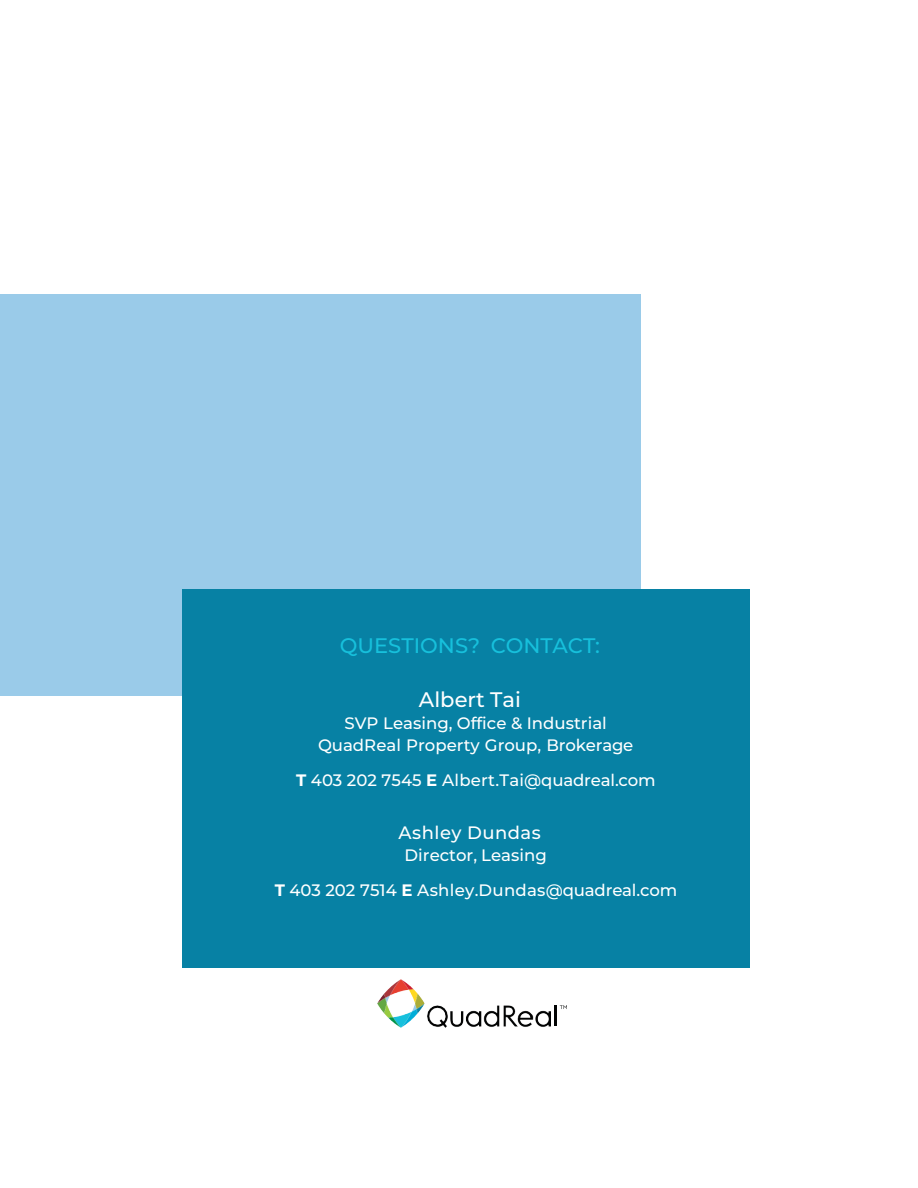
<style>
.page{position:relative;width:918px;height:1188px;background:#fff}
.page>*{position:absolute;margin:0;border:0;box-sizing:border-box;transform-origin:0 0}
.t1{font:500 21px "Montserrat";letter-spacing:-.005em;color:#17c0dc}
.t2{font:500 21px "Montserrat";letter-spacing:.005em;color:#fff}
.t3{font:500 18px "Montserrat";letter-spacing:.03em;color:#fff}
.t4{font:500 16.5px "Montserrat";color:#fff}
.s1{font-weight:700}
</style>
<div class="page">
<div style="left:0;top:294px;width:640px;height:401px;background:#9acbe9"></div>
<hr style="left:554px;top:1005px;width:3px;height:21px;background:#020303">
<img style="left:377px;top:980px;width:173px;height:47px">
<svg style="left:560px;top:1005px;width:7px;height:4px"></svg>
<div style="left:182px;top:589px;width:568px;height:378px;background:#0781a4"></div>
<p class="t1" style="left:340px;top:631px;width:262px">QUESTIONS? CONTACT:</p>
<p class="t2" style="left:419px;top:685px;width:104px">Albert Tai</p>
<p class="t4" style="left:345px;top:711px;width:264px">SVP Leasing, Office &amp; Industrial</p>
<p class="t4" style="left:318px;top:734px;width:317px">QuadReal Property Group, Brokerage</p>
<p class="t4" style="left:296px;top:769px;width:361px"><span class="s1">T</span> 403 202 7545 <span class="s1">E</span> Albert.Tai@quadreal.com</p>
<p class="t3" style="left:399px;top:820px;width:144px">Ashley Dundas</p>
<p class="t4" style="left:404px;top:844px;width:144px">Director, Leasing</p>
<p class="t4" style="left:275px;top:879px;width:404px"><span class="s1">T</span> 403 202 7514 <span class="s1">E</span> Ashley.Dundas@quadreal.com</p>
</div>
